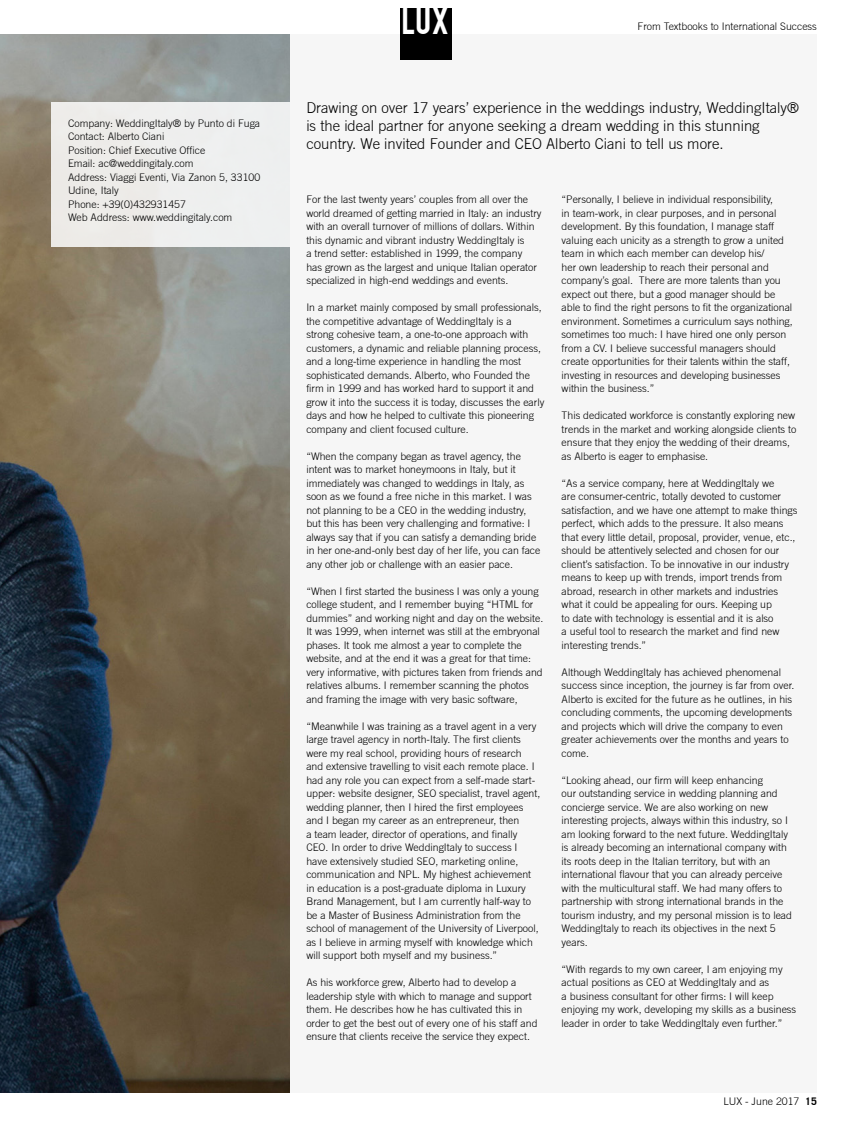
<style>
.page{position:relative;width:851px;height:1127px;background:#fff}
.page>*{position:absolute;margin:0;border:0;box-sizing:border-box;transform-origin:0 0}
.t1{font:30px "Bebas";color:#fff}
.t2{font:300 15px/18px "Trade Gothic";color:#000}
.t3{font:300 10.5px/13.5px "Trade Gothic";color:#000}
.s1{font-weight:700}
</style>
<div class="page">
<div style="left:34px;top:34px;width:782px;height:1059px;background:#f6f6f6"></div>
<img style="left:0;top:34px;width:289px;height:1059px">
<div style="left:400px;top:9px;width:51px;height:51px;background:#000"></div>
<div style="left:51px;top:102px;width:238px;height:145px;background:#eee"></div>
<p class="t3" style="left:68px;top:116px;width:194px">Company: WeddingItaly® by Punto di Fuga</p>
<p class="t3" style="left:68px;top:130px;width:98px">Contact: Alberto Ciani</p>
<p class="t3" style="left:68px;top:143px;width:139px">Position: Chief Executive Office</p>
<p class="t3" style="left:68px;top:157px;width:127px">Email: ac@weddingitaly.com</p>
<p class="t3" style="left:68px;top:170px;width:193px">Address: Viaggi Eventi, Via Zanon 5, 33100<br>Udine, Italy</p>
<p class="t3" style="left:68px;top:197px;width:119px">Phone: +39(0)432931457</p>
<p class="t3" style="left:68px;top:211px;width:166px">Web Address: www.weddingitaly.com</p>
<p class="t1" style="left:401px;top:-1px;width:49px">LUX</p>
<p class="t3" style="left:637px;top:19px;width:181px">From Textbooks to International Success</p>
<p class="t2" style="left:306px;top:98px;width:494px">Drawing on over 17 years’ experience in the weddings industry, WeddingItaly® is the ideal partner for anyone seeking a dream wedding in this stunning country. We invited Founder and CEO Alberto Ciani to tell us more.</p>
<p class="t3" style="left:306px;top:193px;width:237px">For the last twenty years’ couples from all over the world dreamed of getting married in Italy: an industry with an overall turnover of millions of dollars. Within this dynamic and vibrant industry WeddingItaly is<br>a trend setter: established in 1999, the company<br>has grown as the largest and unique Italian operator specialized in high-end weddings and events.</p>
<p class="t3" style="left:306px;top:301px;width:239px">In a market mainly composed by small professionals, the competitive advantage of WeddingItaly is a<br>strong cohesive team, a one-to-one approach with customers, a dynamic and reliable planning process, and a long-time experience in handling the most sophisticated demands. Alberto, who Founded the firm in 1999 and has worked hard to support it and grow it into the success it is today, discusses the early days and how he helped to cultivate this pioneering company and client focused culture.</p>
<p class="t3" style="left:306px;top:449px;width:235px">“When the company began as travel agency, the intent was to market honeymoons in Italy, but it immediately was changed to weddings in Italy, as soon as we found a free niche in this market. I was not planning to be a CEO in the wedding industry, but this has been very challenging and formative: I always say that if you can satisfy a demanding bride in her one-and-only best day of her life, you can face any other job or challenge with an easier pace.</p>
<p class="t3" style="left:306px;top:584px;width:238px">“When I first started the business I was only a young college student, and I remember buying “HTML for dummies” and working night and day on the website.<br>It was 1999, when internet was still at the embryonal phases. It took me almost a year to complete the website, and at the end it was a great for that time: very informative, with pictures taken from friends and relatives albums. I remember scanning the photos and framing the image with very basic software,</p>
<p class="t3" style="left:306px;top:719px;width:235px">“Meanwhile I was training as a travel agent in a very large travel agency in north-Italy. The first clients were my real school, providing hours of research and extensive travelling to visit each remote place. I had any role you can expect from a self-made start&shy;upper: website designer, SEO specialist, travel agent, wedding planner, then I hired the first employees and I began my career as an entrepreneur, then<br>a team leader, director of operations, and finally CEO. In order to drive WeddingItaly to success I have extensively studied SEO, marketing online, communication and NPL. My highest achievement in education is a post-graduate diploma in Luxury Brand Management, but I am currently half-way to be a Master of Business Administration from the school of management of the University of Liverpool, as I believe in arming myself with knowledge which will support both myself and my business.”</p>
<p class="t3" style="left:306px;top:976px;width:233px">As his workforce grew, Alberto had to develop a leadership style with which to manage and support them. He describes how he has cultivated this in order to get the best out of every one of his staff and ensure that clients receive the service they expect.</p>
<p class="t3" style="left:561px;top:193px;width:233px">“Personally, I believe in individual responsibility,<br>in team-work, in clear purposes, and in personal development. By this foundation, I manage staff valuing each unicity as a strength to grow a united team in which each member can develop his/<br>her own leadership to reach their personal and company’s goal. There are more talents than you expect out there, but a good manager should be able to find the right persons to fit the organizational environment. Sometimes a curriculum says nothing, sometimes too much: I have hired one only person from a CV. I believe successful managers should create opportunities for their talents within the staff, investing in resources and developing businesses within the business.”</p>
<p class="t3" style="left:561px;top:409px;width:236px">This dedicated workforce is constantly exploring new trends in the market and working alongside clients to ensure that they enjoy the wedding of their dreams, as Alberto is eager to emphasise.</p>
<p class="t3" style="left:561px;top:476px;width:237px">“As a service company, here at WeddingItaly we<br>are consumer-centric, totally devoted to customer satisfaction, and we have one attempt to make things perfect, which adds to the pressure. It also means that every little detail, proposal, provider, venue, etc., should be attentively selected and chosen for our client’s satisfaction. To be innovative in our industry means to keep up with trends, import trends from abroad, research in other markets and industries what it could be appealing for ours. Keeping up<br>to date with technology is essential and it is also<br>a useful tool to research the market and find new interesting trends.”</p>
<p class="t3" style="left:561px;top:665px;width:234px">Although WeddingItaly has achieved phenomenal success since inception, the journey is far from over.<br>Alberto is excited for the future as he outlines, in his concluding comments, the upcoming developments and projects which will drive the company to even greater achievements over the months and years to come.</p>
<p class="t3" style="left:561px;top:773px;width:232px">“Looking ahead, our firm will keep enhancing<br>our outstanding service in wedding planning and concierge service. We are also working on new interesting projects, always within this industry, so I am looking forward to the next future. WeddingItaly is already becoming an international company with its roots deep in the Italian territory, but with an international flavour that you can already perceive with the multicultural staff. We had many offers to partnership with strong international brands in the tourism industry, and my personal mission is to lead WeddingItaly to reach its objectives in the next 5 years.</p>
<p class="t3" style="left:561px;top:962px;width:236px">“With regards to my own career, I am enjoying my actual positions as CEO at WeddingItaly and as<br>a business consultant for other firms: I will keep enjoying my work, developing my skills as a business leader in order to take WeddingItaly even further.”</p>
<p class="t3" style="left:723px;top:1094px;width:95px">LUX - June 2017 <span class="s1">15</span></p>
</div>
